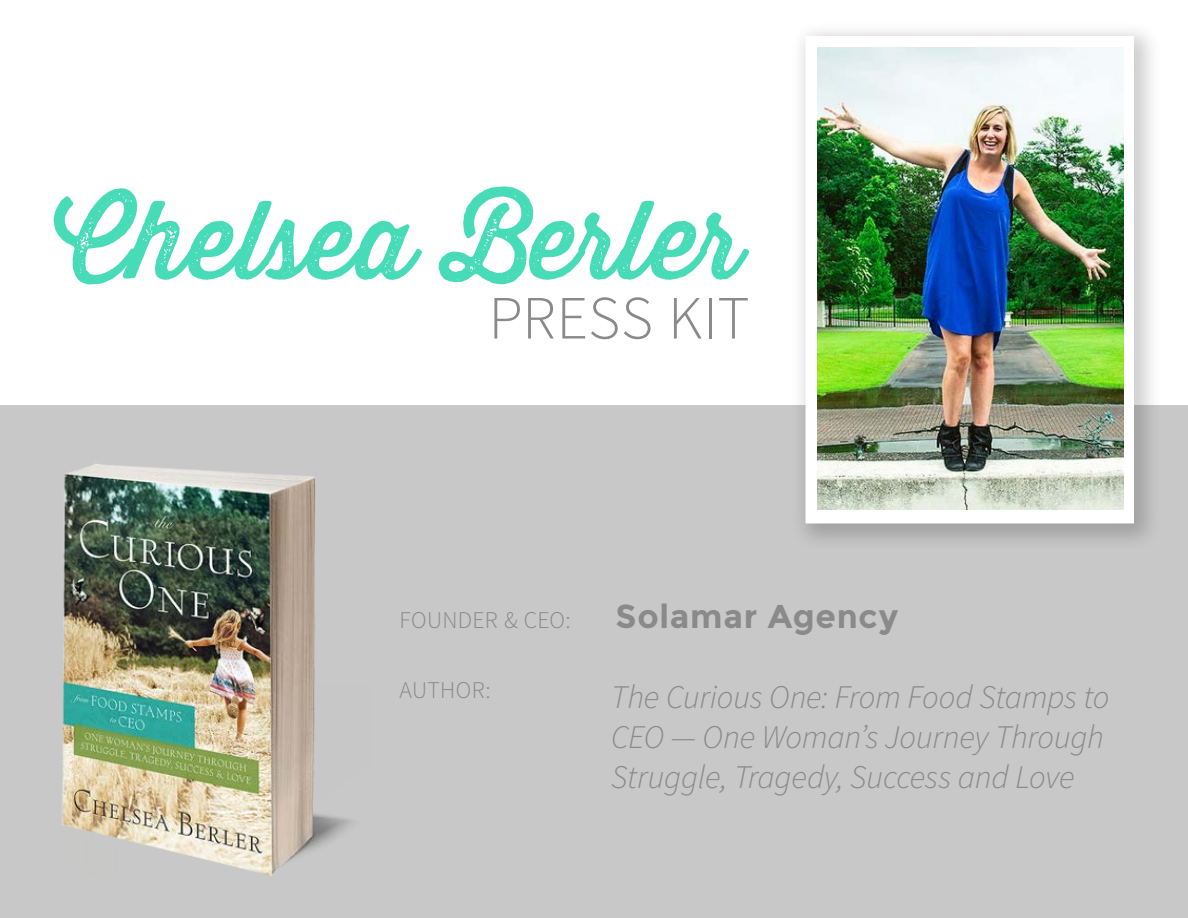
<style>
.page{position:relative;width:1188px;height:918px;background:#fff}
.page>*{position:absolute;margin:0;border:0;box-sizing:border-box;transform-origin:0 0}
.t1{font:107.4px "Thirsty Rough Reg One";letter-spacing:.005em;color:#48dbb7}
.t2{font:300 61.5px "Source Sans Pro";letter-spacing:.005em;color:#8a8a8a}
.t3{font:italic 300 33px/39.6px "Source Sans Pro";letter-spacing:-.01em;color:#8a8a8a}
.t4{font:700 33px "Montserrat";letter-spacing:.02em;color:#8a8a8a}
.t5{font:300 24px "Source Sans Pro";letter-spacing:.015em;color:#8a8a8a}
</style>
<div class="page">
<div style="left:0;top:405px;width:1188px;height:513px;background:#c8c8c8"></div>
<div style="left:790px;top:21px;width:373px;height:531px;background:#000;opacity:.2"></div>
<div style="left:806px;top:36px;width:328px;height:487px;border:15px solid #fff"></div>
<img style="left:818px;top:48px;width:305px;height:462px">
<img style="left:62px;top:464px;width:290px;height:412px">
<h1 class="t1" style="left:54px;top:161px;width:690px">Chelsea Berler</h1>
<h2 class="t2" style="left:489px;top:281px;width:262px">PRESS KIT</h2>
<p class="t5" style="left:400px;top:606px;width:173px">FOUNDER &amp; CEO:</p>
<p class="t4" style="left:616px;top:597px;width:284px">Solamar Agency</p>
<p class="t5" style="left:400px;top:676px;width:93px">AUTHOR:</p>
<p class="t3" style="left:611px;top:678px;width:500px">The Curious One: From Food Stamps to<br>CEO — One Woman’s Journey Through<br>Struggle, Tragedy, Success and Love</p>
</div>
